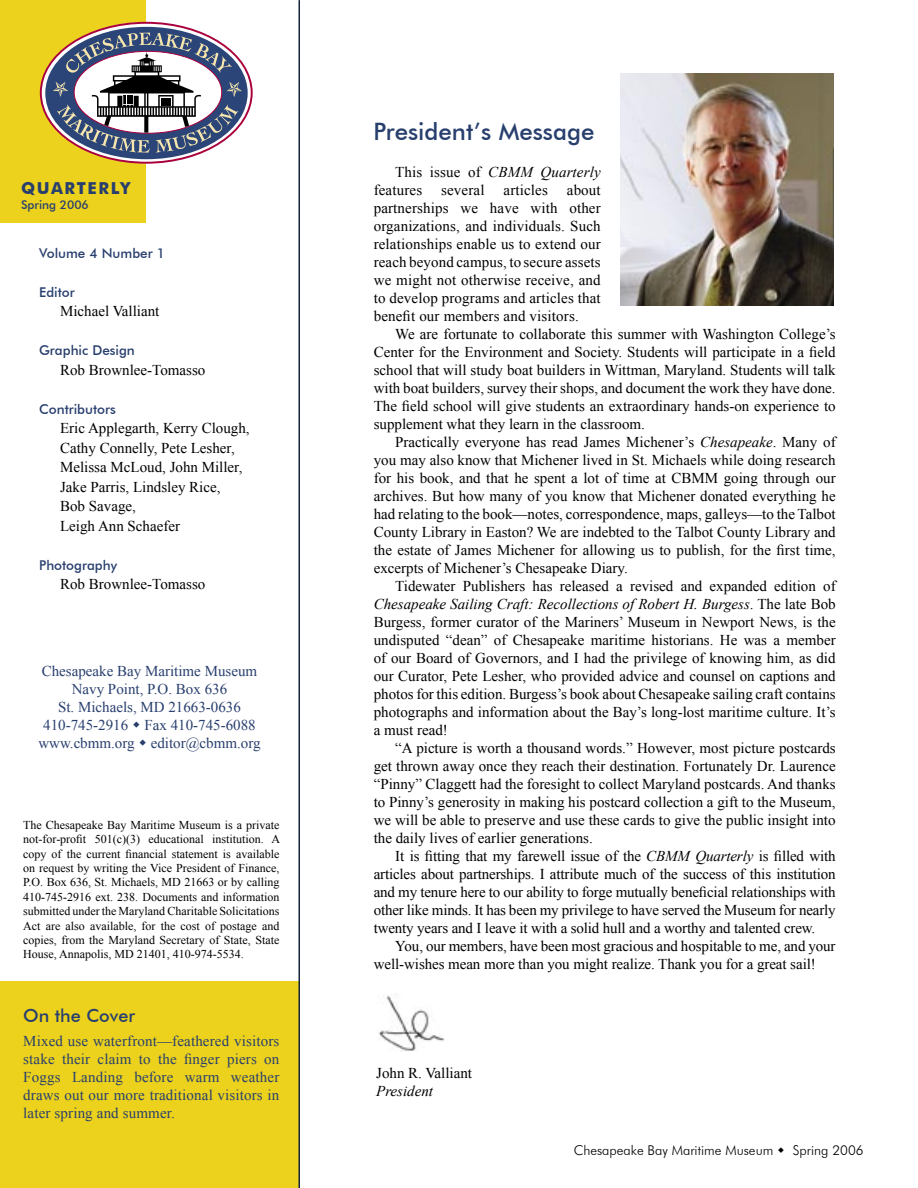
<style>
.page{position:relative;width:918px;height:1188px;background:#fff}
.page>*{position:absolute;margin:0;border:0;box-sizing:border-box;transform-origin:0 0}
.t1{font:500 24px "Futura BT";color:#283f6e}
.t2{font:500 18px "Futura BT";color:#283f6e}
.t3{font:700 16.5px "Futura BT";letter-spacing:.1em;color:#283f6e}
.t4{font:15px/18px "Times New Roman";color:#000;text-align:justify}
.t5{font:15px/18px "Times New Roman";color:#283f6e;text-align:justify}
.t6{font:italic 15px "Times New Roman";color:#000}
.t7{font:500 13.5px "Futura BT";color:#283f6e}
.t8{font:300 13.5px "Futura BT";color:#000}
.t9{font:12px/14.4px "Times New Roman";color:#000;text-align:justify}
.t10{font:500 12px "Futura BT";color:#283f6e}
.s1{font-style:italic}
</style>
<div class="page">
<img style="left:379px;top:993px;width:66px;height:58px">
<div style="left:0;top:981px;width:299px;height:207px;background:#ecd21c"></div>
<div style="left:0;top:0;width:146px;height:223px;background:#ecd21c"></div>
<hr style="left:299px;top:0;width:1px;height:1188px;background:#13243b">
<svg style="left:40px;top:22px;width:213px;height:142px"></svg>
<img style="left:621px;top:73px;width:212px;height:233px">
<p class="t3" style="left:21px;top:178px;width:111px">QUARTERLY</p>
<p class="t10" style="left:21px;top:197px;width:69px">Spring 2006</p>
<p class="t7" style="left:39px;top:245px;width:127px">Volume 4 Number 1</p>
<p class="t7" style="left:39px;top:284px;width:37px">Editor</p>
<p class="t4" style="left:60px;top:302px;width:101px">Michael Valliant</p>
<p class="t7" style="left:39px;top:342px;width:97px">Graphic Design</p>
<p class="t4" style="left:60px;top:361px;width:147px">Rob Brownlee-Tomasso</p>
<p class="t7" style="left:39px;top:401px;width:78px">Contributors</p>
<p class="t4" style="left:60px;top:418px;width:191px;line-height:19.5px;text-align:left">Eric Applegarth, Kerry Clough,<br>Cathy Connelly, Pete Lesher,<br>Melissa McLoud, John Miller,<br>Jake Parris, Lindsley Rice,<br>Bob Savage,<br>Leigh Ann Schaefer</p>
<p class="t7" style="left:39px;top:557px;width:79px">Photography</p>
<p class="t4" style="left:60px;top:575px;width:147px">Rob Brownlee-Tomasso</p>
<p class="t5" style="left:42px;top:661px;width:217px">Chesapeake Bay Maritime Museum</p>
<p class="t5" style="left:72px;top:679px;width:157px">Navy Point, P.O. Box 636</p>
<p class="t5" style="left:58px;top:697px;width:184px">St. Michaels, MD 21663-0636</p>
<p class="t5" style="left:43px;top:715px;width:214px">410-745-2916 Fax 410-745-6088</p>
<p class="t5" style="left:38px;top:733px;width:224px">www.cbmm.org editor@cbmm.org</p>
<p class="t9" style="left:23px;top:817px;width:258px">The Chesapeake Bay Maritime Museum is a private not-for-profit 501(c)(3) educational institution. A copy of the current financial statement is available on request by writing the Vice President of Finance, P.O. Box 636, St. Michaels, MD 21663 or by calling 410-745-2916 ext. 238. Documents and information submitted under the Maryland Charitable Solicitations Act are also available, for the cost of postage and copies, from the Maryland Secretary of State, State House, Annapolis, MD 21401, 410-974-5534.</p>
<p class="t2" style="left:23px;top:1004px;width:113px">On the Cover</p>
<p class="t5" style="left:23px;top:1032px;width:258px">Mixed use waterfront—feathered visitors stake their claim to the finger piers on Foggs Landing before warm weather draws out our more traditional visitors in later spring and summer.</p>
<p class="t1" style="left:374px;top:117px;width:222px">President’s Message</p>
<p class="t4" style="left:374px;top:162px;width:229px;text-indent:22px">This issue of <span class="s1">CBMM Quarterly </span>features</p>
<p class="t4" style="left:374px;top:180px;width:229px;text-indent:193px">about partnerships we have with other organizations, and individuals. Such relationships enable us to extend our reach beyond campus, to secure assets we might not otherwise receive, and to develop programs and articles that benefit our members and visitors.</p>
<p class="t4" style="left:374px;top:324px;width:464px;text-indent:22px">We are fortunate to collaborate this summer with Washington College’s Center for the Environment and Society. Students will participate in a field school that will study boat builders in Wittman, Maryland. Students will talk with boat builders, survey their shops, and document the work they have done.<br>The field school will give students an extraordinary hands-on experience to supplement what they learn in the classroom.</p>
<p class="t4" style="left:374px;top:432px;width:464px;text-indent:22px">Practically everyone has read James Michener’s <span class="s1">Chesapeake</span>. Many of you may also know that Michener lived in St. Michaels while doing research for his book, and that he spent a lot of time at CBMM going through our archives. But how many of you know that Michener donated everything he had relating to the book—notes, correspondence, maps, galleys—to the Talbot County Library in Easton? We are indebted to the Talbot County Library and the estate of James Michener for allowing us to publish, for the first time, excerpts of Michener’s Chesapeake Diary.</p>
<p class="t4" style="left:374px;top:576px;width:464px;text-indent:22px">Tidewater Publishers has released a revised and expanded edition of <span class="s1">Chesapeake Sailing Craft: Recollections of Robert H. Burgess</span>. The late Bob Burgess, former curator of the Mariners’ Museum in Newport News, is the undisputed “dean” of Chesapeake maritime historians. He was a member of our Board of Governors, and I had the privilege of knowing him, as did our Curator, Pete Lesher, who provided advice and counsel on captions and photos for this edition. Burgess’s book about Chesapeake sailing craft contains photographs and information about the Bay’s long-lost maritime culture. It’s a must read!</p>
<p class="t4" style="left:374px;top:738px;width:464px;text-indent:22px">“A picture is worth a thousand words.” However, most picture postcards get thrown away once they reach their destination. Fortunately Dr. Laurence “Pinny” Claggett had the foresight to collect Maryland postcards. And thanks to Pinny’s generosity in making his postcard collection a gift to the Museum, we will be able to preserve and use these cards to give the public insight into the daily lives of earlier generations.</p>
<p class="t4" style="left:374px;top:846px;width:464px;text-indent:22px">It is fitting that my farewell issue of the <span class="s1">CBMM Quarterly</span> is filled with articles about partnerships. I attribute much of the success of this institution and my tenure here to our ability to forge mutually beneficial relationships with other like minds. It has been my privilege to have served the Museum for nearly twenty years and I leave it with a solid hull and a worthy and talented crew.</p>
<p class="t4" style="left:374px;top:936px;width:463px;text-indent:22px">You, our members, have been most gracious and hospitable to me, and your well-wishes mean more than you might realize. Thank you for a great sail!</p>
<p class="t4" style="left:441px;top:180px;width:45px">several</p>
<p class="t4" style="left:504px;top:180px;width:46px">articles</p>
<p class="t4" style="left:376px;top:1064px;width:97px">John R. Valliant</p>
<p class="t6" style="left:376px;top:1080px;width:58px">President</p>
<p class="t8" style="left:574px;top:1142px;width:201px">Chesapeake Bay Maritime Museum</p>
<p class="t8" style="left:793px;top:1142px;width:72px">Spring 2006</p>
</div>
